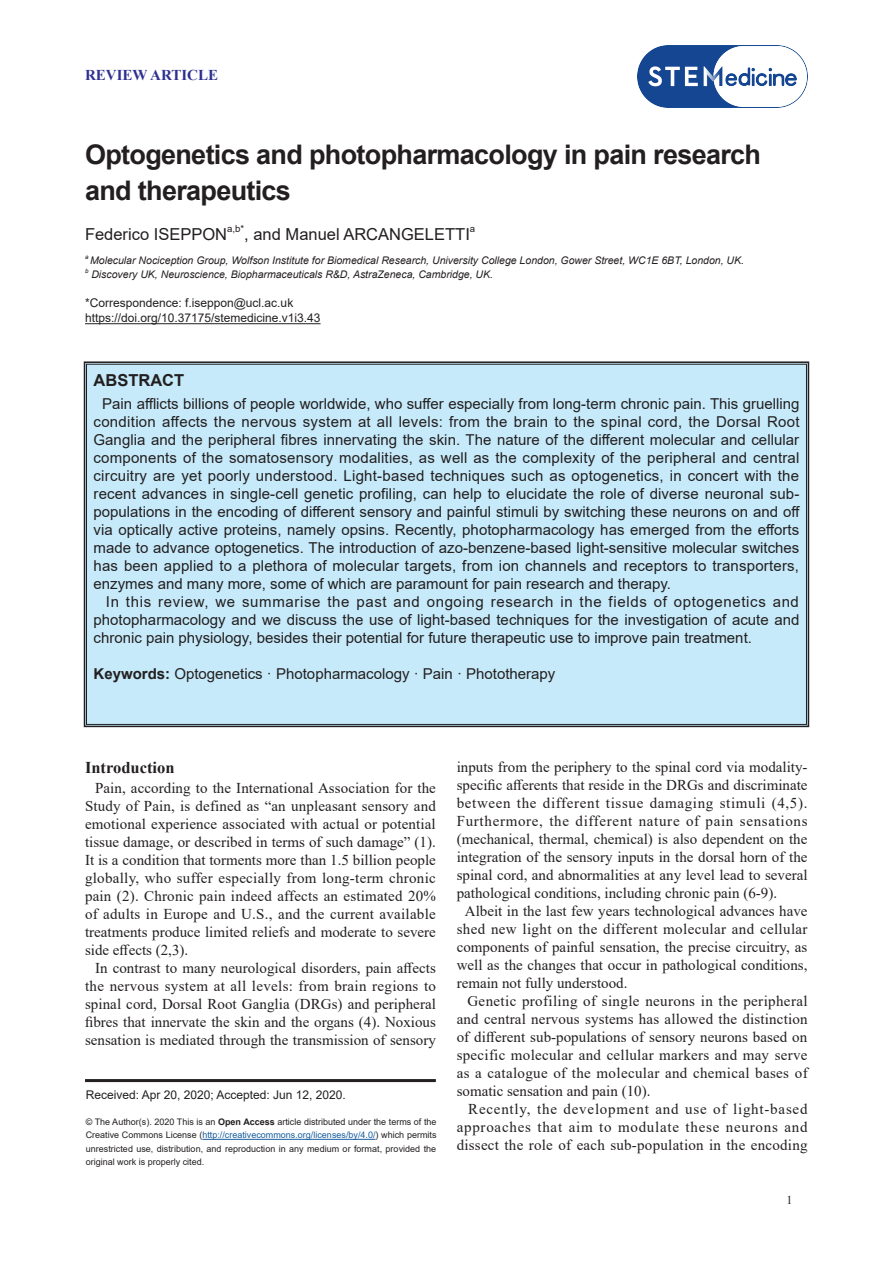
<style>
.page{position:relative;width:893px;height:1263px;background:#fff}
.page>*{position:absolute;margin:0;border:0;box-sizing:border-box;transform-origin:0 0}
.t1{font:700 27px/36px "Arial";letter-spacing:-.025em;color:#231f20}
.t2{font:16.5px "Arial";color:#231f20}
.t3{font:700 16.5px "Times New Roman";color:#231f20}
.t4{font:700 16.5px "Arial";color:#231f20}
.t5{font:15px/18px "Times New Roman";color:#231f20;text-align:justify}
.t6{font:15px/18px "Arial";color:#231f20;text-align:justify}
.t7{font:700 15px "Times New Roman";color:#2e3092}
.t8{font:12px "Arial";color:#231f20}
.t9{font:12px "Times New Roman";color:#231f20}
.t10{font:italic 10.5px "Arial";color:#231f20}
.t11{font:9.6px "Arial";color:#231f20}
.t12{font:9px/13.5px "Arial";color:#231f20;text-align:justify}
.t13{font:italic 6.15px "Arial";color:#231f20}
.s1{font-weight:700}
.s2{color:#175d9e}
</style>
<div class="page">
<img style="left:638px;top:45px;width:170px;height:62px">
<div style="left:83px;top:361px;width:727px;height:367px;background:#c6eafa"></div>
<hr style="left:85px;top:323px;width:236px;height:1px;background:#231f20">
<hr style="left:85px;top:1079px;width:351px;height:3px;background:#231f20">
<hr style="left:202px;top:1139px;width:174px;height:1px;background:#175d9e">
<p class="t7" style="left:85px;top:64px;width:134px">REVIEW ARTICLE</p>
<p class="t1" style="left:85px;top:136px;width:677px">Optogenetics and photopharmacology in pain research and therapeutics</p>
<p class="t2" style="left:85px;top:222px;width:144px">Federico ISEPPON</p>
<p class="t11" style="left:227px;top:222px;width:19px">a,b*</p>
<p class="t2" style="left:244px;top:222px;width:227px">, and Manuel ARCANGELETTI</p>
<p class="t11" style="left:470px;top:222px;width:7px">a</p>
<p class="t13" style="left:85px;top:253px;width:5px">a</p>
<p class="t10" style="left:90px;top:254px;width:655px">Molecular Nociception Group, Wolfson Institute for Biomedical Research, University College London, Gower Street, WC1E 6BT, London, UK.</p>
<p class="t13" style="left:85px;top:266px;width:5px">b</p>
<p class="t10" style="left:91px;top:267px;width:403px">Discovery UK, Neuroscience, Biopharmaceuticals R&amp;D, AstraZeneca, Cambridge, UK.</p>
<p class="t8" style="left:85px;top:295px;width:210px">*Correspondence: f.iseppon@ucl.ac.uk</p>
<p class="t8" style="left:85px;top:310px;width:237px">https://doi.org/10.37175/stemedicine.v1i3.43</p>
<p class="t4" style="left:94px;top:369px;width:92px">ABSTRACT</p>
<p class="t6" style="left:94px;top:394px;width:708px;text-indent:9px">Pain afflicts billions of people worldwide, who suffer especially from long-term chronic pain. This gruelling condition affects the nervous system at all levels: from the brain to the spinal cord, the Dorsal Root Ganglia and the peripheral fibres innervating the skin. The nature of the different molecular and cellular components of the somatosensory modalities, as well as the complexity of the peripheral and central circuitry are yet poorly understood. Light-based techniques such as optogenetics, in concert with the recent advances in single-cell genetic profiling, can help to elucidate the role of diverse neuronal sub&shy;populations in the encoding of different sensory and painful stimuli by switching these neurons on and off via optically active proteins, namely opsins. Recently, photopharmacology has emerged from the efforts made to advance optogenetics. The introduction of azo-benzene-based light-sensitive molecular switches has been applied to a plethora of molecular targets, from ion channels and receptors to transporters, enzymes and many more, some of which are paramount for pain research and therapy.</p>
<p class="t6" style="left:94px;top:592px;width:707px;text-indent:12px">In this review, we summarise the past and ongoing research in the fields of optogenetics and photopharmacology and we discuss the use of light-based techniques for the investigation of acute and chronic pain physiology, besides their potential for future therapeutic use to improve pain treatment.</p>
<p class="t6" style="left:94px;top:664px;width:463px"><span class="s1">Keywords:</span> Optogenetics · Photopharmacology · Pain · Phototherapy</p>
<p class="t3" style="left:85px;top:755px;width:91px">Introduction</p>
<p class="t5" style="left:85px;top:778px;width:352px;text-indent:10px">Pain, according to the International Association for the Study of Pain, is defined as “an unpleasant sensory and emotional experience associated with actual or potential tissue damage, or described in terms of such damage” (1).<br>It is a condition that torments more than 1.5 billion people globally, who suffer especially from long-term chronic pain (2). Chronic pain indeed affects an estimated 20% of adults in Europe and U.S., and the current available treatments produce limited reliefs and moderate to severe side effects (2,3).</p>
<p class="t5" style="left:85px;top:958px;width:352px;text-indent:10px">In contrast to many neurological disorders, pain affects the nervous system at all levels: from brain regions to spinal cord, Dorsal Root Ganglia (DRGs) and peripheral fibres that innervate the skin and the organs (4). Noxious sensation is mediated through the transmission of sensory</p>
<p class="t8" style="left:86px;top:1086px;width:262px">Received: Apr 20, 2020; Accepted: Jun 12, 2020.</p>
<p class="t12" style="left:86px;top:1115px;width:352px">© The Author(s). 2020 This is an <span class="s1">Open Access</span> article distributed under the terms of the Creative Commons License (<span class="s2">http://creativecommons.org/licenses/by/4.0/</span>) which permits unrestricted use, distribution, and reproduction in any medium or format, provided the original work is properly cited.</p>
<p class="t5" style="left:457px;top:757px;width:352px">inputs from the periphery to the spinal cord via modality&shy;specific afferents that reside in the DRGs and discriminate between the different tissue damaging stimuli (4,5).<br>Furthermore, the different nature of pain sensations (mechanical, thermal, chemical) is also dependent on the integration of the sensory inputs in the dorsal horn of the spinal cord, and abnormalities at any level lead to several pathological conditions, including chronic pain (6-9).</p>
<p class="t5" style="left:457px;top:901px;width:352px;text-indent:8px">Albeit in the last few years technological advances have shed new light on the different molecular and cellular components of painful sensation, the precise circuitry, as well as the changes that occur in pathological conditions, remain not fully understood.</p>
<p class="t5" style="left:457px;top:991px;width:352px;text-indent:11px">Genetic profiling of single neurons in the peripheral and central nervous systems has allowed the distinction of different sub-populations of sensory neurons based on specific molecular and cellular markers and may serve as a catalogue of the molecular and chemical bases of somatic sensation and pain (10).</p>
<p class="t5" style="left:457px;top:1099px;width:352px;text-indent:12px">Recently, the development and use of light-based approaches that aim to modulate these neurons and dissect the role of each sub-population in the encoding</p>
<p class="t9" style="left:786px;top:1191px;width:7px">1</p>
</div>
